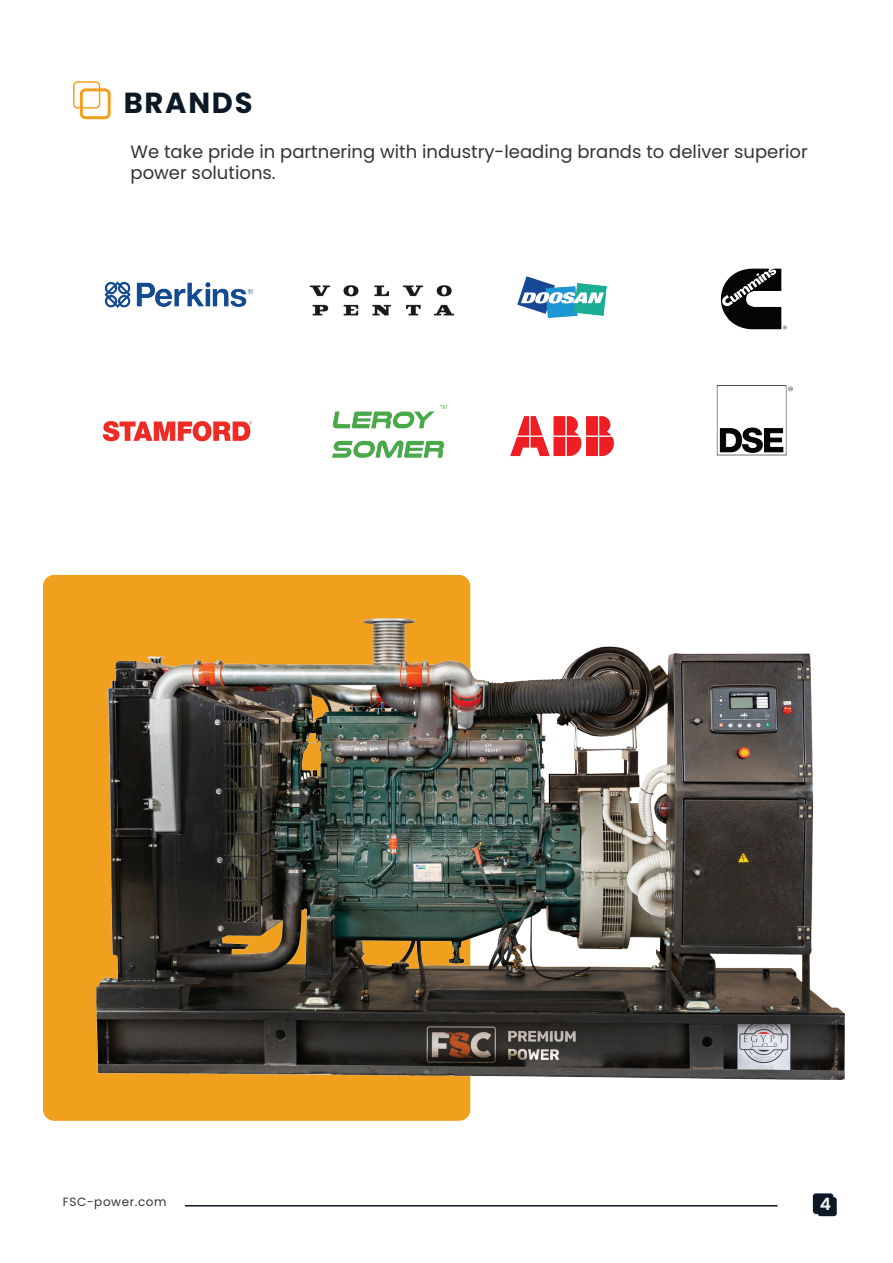
<style>
.page{position:relative;width:893px;height:1263px;background:#fff}
.page>*{position:absolute;margin:0;border:0;box-sizing:border-box;transform-origin:0 0}
.t1{font:700 28.95px "Poppins";letter-spacing:.06em;color:#0b1926}
.t2{font:18px/21.6px "Poppins";color:#333434}
.t3{font:600 16.95px "Poppins";color:#f5f7f7}
.t4{font:12px "Poppins";letter-spacing:.05em;color:#333434}
</style>
<div class="page">
<div style="left:813px;top:1193px;width:20px;height:21px;background:#0b1926;border-radius:3px"></div>
<div style="left:818px;top:1197px;width:19px;height:19px;background:#0b1926;border-radius:3px"></div>
<hr style="left:185px;top:1205px;width:593px;height:1px;background:#0b1926">
<div style="left:80px;top:88px;width:31px;height:31px;border:3px solid #f1a01e;border-radius:4px"></div>
<div style="left:73px;top:81px;width:27px;height:28px;border:1px solid #f1a01e;border-radius:4px"></div>
<div style="left:43px;top:575px;width:427px;height:546px;background:#f1a01e;border-radius:11px"></div>
<img style="left:102px;top:421px;width:150px;height:21px">
<img style="left:104px;top:281px;width:150px;height:27px">
<svg style="left:721px;top:268px;width:66px;height:62px"></svg>
<img style="left:96px;top:618px;width:748px;height:461px">
<img style="left:510px;top:416px;width:104px;height:41px">
<img style="left:517px;top:276px;width:90px;height:42px">
<img style="left:332px;top:406px;width:114px;height:52px">
<img style="left:716px;top:385px;width:77px;height:71px">
<img style="left:309px;top:285px;width:146px;height:31px">
<h1 class="t1" style="left:124px;top:86px;width:130px">BRANDS</h1>
<p class="t2" style="left:130px;top:140px;width:679px">We take pride in partnering with industry-leading brands to deliver superior power solutions.</p>
<p class="t4" style="left:63px;top:1194px;width:105px">FSC-power.com</p>
<p class="t3" style="left:820px;top:1194px;width:13px">4</p>
</div>
